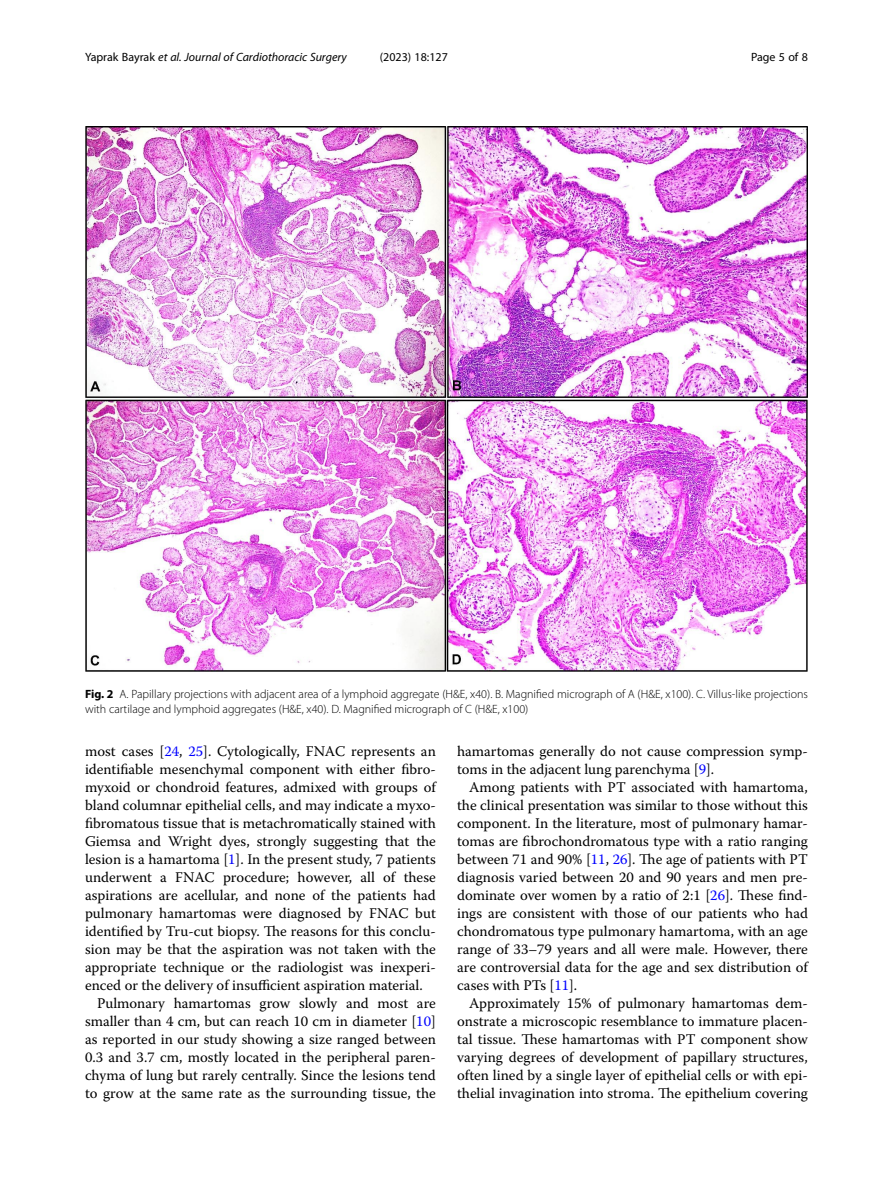
<style>
.page{position:relative;width:893px;height:1191px;background:#fff}
.page>*{position:absolute;margin:0;border:0;box-sizing:border-box;transform-origin:0 0}
.Body_Text_Indent{font:14.7px/18px "Warnock Pro";color:#000;text-align:justify}
.Figure_Caption{font:300 12px/15px "Myriad Pro";color:#000}
.t1{font:italic 12px "Myriad Pro";color:#000}
.t2{font:12px "Myriad Pro";color:#000}
.s1{font-style:normal}
.s2{font-weight:700}
.s3{color:#00f}
</style>
<div class="page">
<img style="left:85px;top:126px;width:723px;height:545px">
<p class="t1" style="left:85px;top:50px;width:263px"><span class="s1">Yaprak Bayrak</span> et al. Journal of Cardiothoracic Surgery</p>
<p class="t2" style="left:380px;top:50px;width:70px">(2023) 18:127</p>
<p class="t2" style="left:751px;top:50px;width:58px">Page 5 of 8</p>
<p class="Figure_Caption" style="left:85px;top:687px;width:724px"><span class="s2">Fig. 2</span> A. Papillary projections with adjacent area of a lymphoid aggregate (H&amp;E, x40). B. Magnified micrograph of A (H&amp;E, x100). C. Villus-like projections with cartilage and lymphoid aggregates (H&amp;E, x40). D. Magnified micrograph of C (H&amp;E, x100)</p>
<p class="Body_Text_Indent" style="left:85px;top:742px;width:352px">most cases [<span class="s3">24</span>, <span class="s3">25</span>]. Cytologically, FNAC represents an identifiable mesenchymal component with either fibro&shy;myxoid or chondroid features, admixed with groups of bland columnar epithelial cells, and may indicate a myxo&shy;fibromatous tissue that is metachromatically stained with Giemsa and Wright dyes, strongly suggesting that the lesion is a hamartoma [<span class="s3">1</span>]. In the present study, 7 patients underwent a FNAC procedure; however, all of these aspirations are acellular, and none of the patients had pulmonary hamartomas were diagnosed by FNAC but identified by Tru-cut biopsy. The reasons for this conclu&shy;sion may be that the aspiration was not taken with the appropriate technique or the radiologist was inexperi&shy;enced or the delivery of insufficient aspiration material.</p>
<p class="Body_Text_Indent" style="left:85px;top:994px;width:352px;text-indent:12px">Pulmonary hamartomas grow slowly and most are smaller than 4 cm, but can reach 10 cm in diameter [<span class="s3">10</span>] as reported in our study showing a size ranged between 0.3 and 3.7 cm, mostly located in the peripheral paren&shy;chyma of lung but rarely centrally. Since the lesions tend to grow at the same rate as the surrounding tissue, the</p>
<p class="Body_Text_Indent" style="left:457px;top:742px;width:352px">hamartomas generally do not cause compression symp&shy;toms in the adjacent lung parenchyma [<span class="s3">9</span>].</p>
<p class="Body_Text_Indent" style="left:457px;top:778px;width:352px;text-indent:12px">Among patients with PT associated with hamartoma, the clinical presentation was similar to those without this component. In the literature, most of pulmonary hamar&shy;tomas are fibrochondromatous type with a ratio ranging between 71 and 90% [<span class="s3">11</span>, <span class="s3">26</span>]. The age of patients with PT diagnosis varied between 20 and 90 years and men pre&shy;dominate over women by a ratio of 2:1 [<span class="s3">26</span>]. These find&shy;ings are consistent with those of our patients who had chondromatous type pulmonary hamartoma, with an age range of 33–79 years and all were male. However, there are controversial data for the age and sex distribution of cases with PTs [<span class="s3">11</span>].</p>
<p class="Body_Text_Indent" style="left:457px;top:994px;width:352px;text-indent:12px">Approximately 15% of pulmonary hamartomas dem&shy;onstrate a microscopic resemblance to immature placen&shy;tal tissue. These hamartomas with PT component show varying degrees of development of papillary structures, often lined by a single layer of epithelial cells or with epi&shy;thelial invagination into stroma. The epithelium covering</p>
</div>
